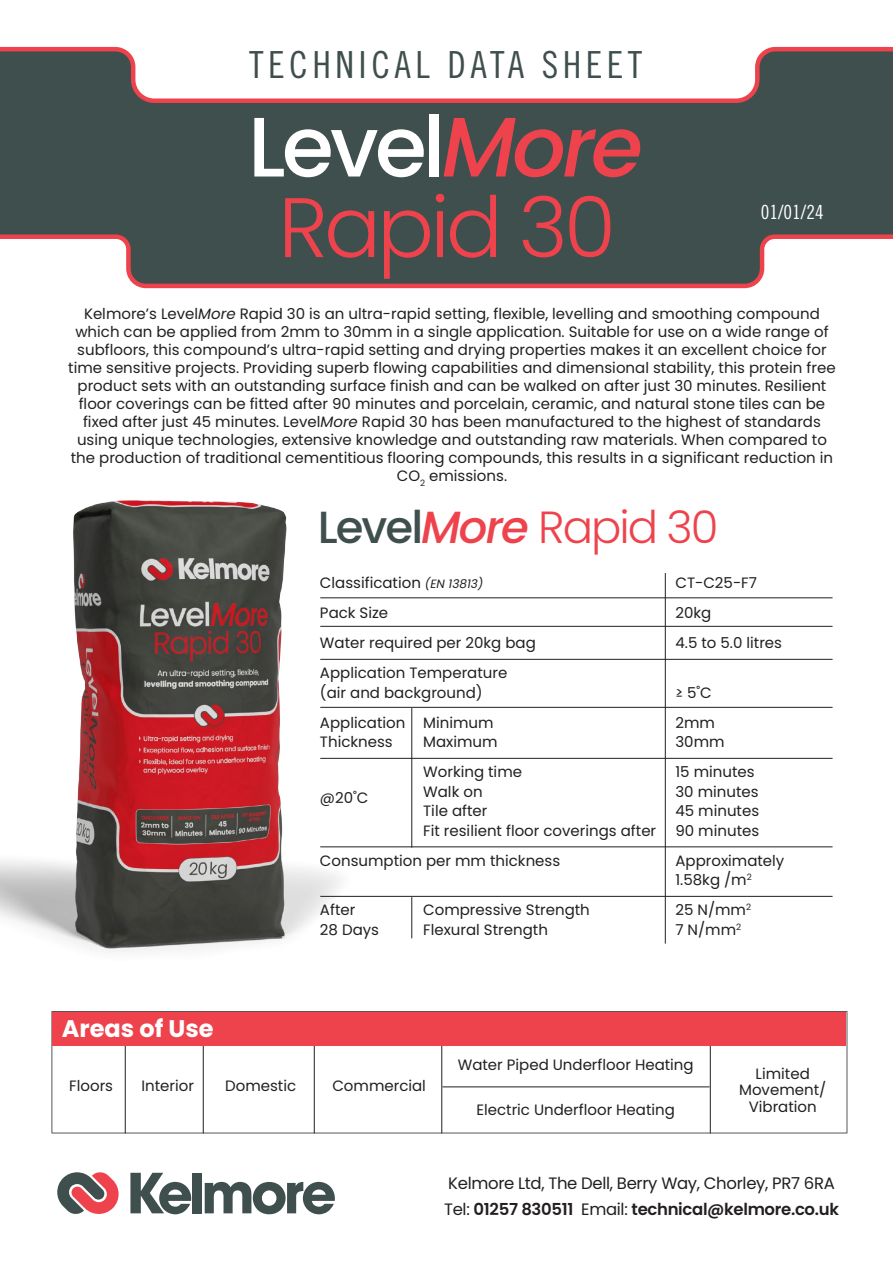
<style>
.page{position:relative;width:893px;height:1263px;background:#fff}
.page>*{position:absolute;margin:0;border:0;box-sizing:border-box;transform-origin:0 0}
.t1{font:500 84.3px "Poppins";letter-spacing:-.045em;color:#fff}
.t2{font:300 84.15px "Poppins";letter-spacing:-.045em;color:#ee434c}
.t3{font:700 54.9px "Avant Garde";letter-spacing:-.065em;color:#3f4f4d}
.t4{font:300 45px "Poppins";letter-spacing:-.045em;color:#ee434c}
.t5{font:37.35px "Trade Gothic LT Std Cn 18";letter-spacing:.12em;color:#3f4f4d}
.t6{font:700 24px "Poppins";color:#fff}
.t7{font:19.5px "Trade Gothic LT Std Cn 18";color:#fff}
.t8{font:16.5px/26px "Poppins";letter-spacing:-.02em;color:#231f20}
.t9{font:15px/18px "Poppins";color:#231f20;text-align:center}
.s1{font-style:italic;color:#ee434c}
.s2{font-style:italic}
.s3{font-weight:500;color:#3f4f4d}
.s4{font-weight:500;font-style:italic}
.s5{font-style:italic;font-size:12px}
.s6{font-weight:600}
</style>
<div class="page">
<img style="left:0;top:500px;width:534px;height:619px">
<svg style="left:52px;top:1011px;width:795px;height:122px"></svg>
<hr style="left:710px;top:1013px;width:1px;height:120px;background:#231f20">
<svg style="left:0;top:47px;width:893px;height:241px;fill:#3f4f4d"></svg>
<hr style="left:442px;top:1086px;width:268px;height:1px;background:#231f20">
<hr style="left:125px;top:1013px;width:1px;height:120px;background:#231f20">
<hr style="left:441px;top:1013px;width:1px;height:120px;background:#231f20">
<div style="left:52px;top:1012px;width:794px;height:34px;background:#ee434c"></div>
<hr style="left:665px;top:573px;width:1px;height:371px;background:#231f20">
<hr style="left:411px;top:708px;width:1px;height:140px;background:#231f20">
<hr style="left:320px;top:597px;width:512px;height:1px;background:#231f20">
<hr style="left:320px;top:626px;width:512px;height:1px;background:#231f20">
<hr style="left:320px;top:659px;width:512px;height:1px;background:#231f20">
<hr style="left:320px;top:707px;width:512px;height:1px;background:#231f20">
<hr style="left:320px;top:758px;width:512px;height:1px;background:#231f20">
<hr style="left:320px;top:846px;width:512px;height:1px;background:#231f20">
<hr style="left:320px;top:896px;width:512px;height:1px;background:#231f20">
<hr style="left:411px;top:897px;width:1px;height:41px;background:#231f20">
<svg style="left:57px;top:1172px;width:62px;height:42px"></svg>
<h3 class="t5" style="left:249px;top:42px;width:395px">TECHNICAL DATA SHEET</h3>
<h1 class="t1" style="left:248px;top:98px;width:396px">Level<span class="s1">More</span></h1>
<h2 class="t2" style="left:278px;top:179px;width:339px">Rapid 30</h2>
<p class="t9" style="left:68px;top:305px;width:769px">Kelmore’s Level<span class="s2">More</span> Rapid 30 is an ultra-rapid setting, flexible, levelling and smoothing compound which can be applied from 2mm to 30mm in a single application. Suitable for use on a wide range of subfloors, this compound’s ultra-rapid setting and drying properties makes it an excellent choice for time sensitive projects. Providing superb flowing capabilities and dimensional stability, this protein free product sets with an outstanding surface finish and can be walked on after just 30 minutes. Resilient floor coverings can be fitted after 90 minutes and porcelain, ceramic, and natural stone tiles can be fixed after just 45 minutes. Level<span class="s2">More</span> Rapid 30 has been manufactured to the highest of standards using unique technologies, extensive knowledge and outstanding raw materials. When compared to the production of traditional cementitious flooring compounds, this results in a significant reduction in CO<sub>2</sub> emissions.</p>
<h3 class="t7" style="left:761px;top:200px;width:64px">01/01/24</h3>
<h3 class="t4" style="left:318px;top:501px;width:402px"><span class="s3">Level</span><span class="s4">More</span> Rapid 30</h3>
<p class="t9" style="left:320px;top:574px;width:165px">Classification <span class="s5">(EN 13813)</span></p>
<p class="t9" style="left:675px;top:574px;width:83px">CT-C25-F7</p>
<p class="t9" style="left:320px;top:604px;width:70px">Pack Size</p>
<p class="t9" style="left:675px;top:604px;width:37px">20kg</p>
<p class="t9" style="left:320px;top:634px;width:217px">Water required per 20kg bag</p>
<p class="t9" style="left:675px;top:634px;width:108px">4.5 to 5.0 litres</p>
<p class="t9" style="left:320px;top:663px;width:189px;line-height:19.5px;text-align:left">Application Temperature (air and background)</p>
<p class="t9" style="left:675px;top:684px;width:38px">≥ 5˚C</p>
<h3 class="t6" style="left:62px;top:1015px;width:153px">Areas of Use</h3>
<p class="t9" style="left:320px;top:714px;width:175px">Application Minimum</p>
<p class="t9" style="left:675px;top:714px;width:41px">2mm</p>
<p class="t9" style="left:320px;top:733px;width:74px">Thickness</p>
<p class="t9" style="left:423px;top:733px;width:76px">Maximum</p>
<p class="t9" style="left:675px;top:733px;width:51px">30mm</p>
<p class="t9" style="left:423px;top:763px;width:100px">Working time</p>
<p class="t9" style="left:675px;top:763px;width:81px">15 minutes</p>
<p class="t9" style="left:320px;top:789px;width:50px">@20˚C</p>
<p class="t9" style="left:423px;top:783px;width:61px">Walk on</p>
<p class="t9" style="left:675px;top:783px;width:85px">30 minutes</p>
<p class="t9" style="left:423px;top:802px;width:66px">Tile after</p>
<p class="t9" style="left:675px;top:802px;width:85px">45 minutes</p>
<p class="t9" style="left:423px;top:822px;width:235px">Fit resilient floor coverings after</p>
<p class="t9" style="left:675px;top:822px;width:85px">90 minutes</p>
<p class="t9" style="left:320px;top:852px;width:242px">Consumption per mm thickness</p>
<p class="t9" style="left:675px;top:851px;width:110px;line-height:19.5px;text-align:left">Approximately<br>1.58kg /m<sup>2</sup></p>
<p class="t9" style="left:320px;top:901px;width:37px">After</p>
<p class="t9" style="left:423px;top:901px;width:168px">Compressive Strength</p>
<p class="t9" style="left:675px;top:901px;width:77px">25 N/mm<sup>2</sup></p>
<p class="t9" style="left:320px;top:921px;width:61px">28 Days</p>
<p class="t9" style="left:423px;top:921px;width:126px">Flexural Strength</p>
<p class="t9" style="left:675px;top:921px;width:67px">7 N/mm<sup>2</sup></p>
<p class="t9" style="left:69px;top:1077px;width:45px">Floors</p>
<p class="t9" style="left:141px;top:1077px;width:54px">Interior</p>
<p class="t9" style="left:225px;top:1077px;width:73px">Domestic</p>
<p class="t9" style="left:332px;top:1077px;width:95px">Commercial</p>
<p class="t9" style="left:458px;top:1056px;width:237px">Water Piped Underfloor Heating</p>
<p class="t9" style="left:476px;top:1101px;width:200px">Electric Underfloor Heating</p>
<p class="t9" style="left:739px;top:1065px;width:89px;line-height:16.5px">Limited<br>Movement/<br>Vibration</p>
<h3 class="t3" style="left:126px;top:1157px;width:212px">Kelmore</h3>
<p class="t8" style="left:444px;top:1170px;width:396px">Kelmore Ltd, The Dell, Berry Way, Chorley, PR7 6RA<br>Tel: <span class="s6">01257 830511</span> Email: <span class="s6">technical@kelmore.co.uk</span></p>
</div>
